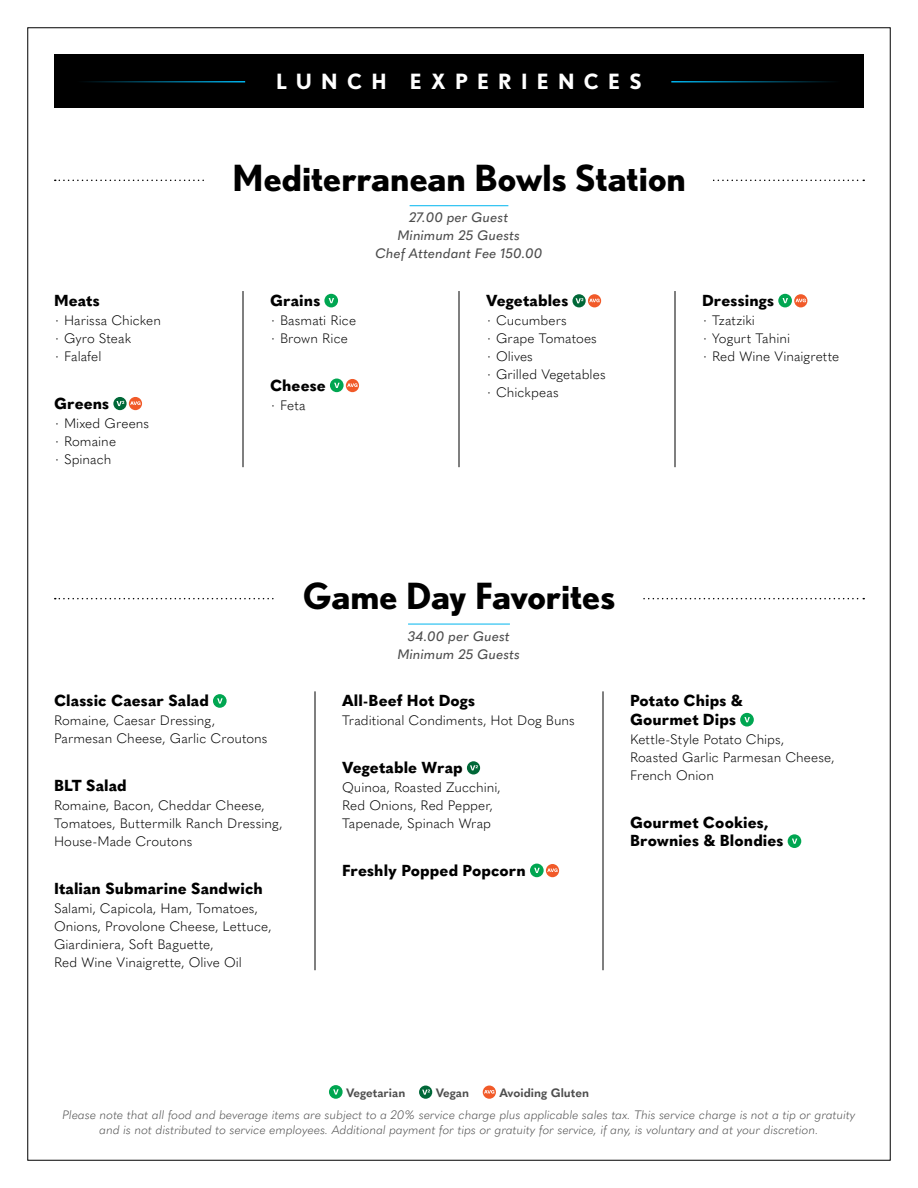
<style>
.page{position:relative;width:918px;height:1188px;background:#fff}
.page>*{position:absolute;margin:0;border:0;box-sizing:border-box;transform-origin:0 0}
.t1{font:700 36px "Nobel";letter-spacing:-.005em;color:#000}
.t2{font:700 21px "Nobel";letter-spacing:.44em;color:#fff}
.t3{font:800 15.75px/18.8px "Quasimoda";letter-spacing:.005em;color:#000}
.t4{font:300 13.5px/18px "Quasimoda";letter-spacing:.005em;color:#000}
.t5{font:italic 500 13.5px/18px "Quasimoda";letter-spacing:.01em;color:#4d4d4d;text-align:center}
.t6{font:italic 300 12px/15px "Quasimoda";color:#4d4d4d;text-align:center}
.t7{font:700 12px "Quasimoda";color:#4d4d4d}
</style>
<div class="page">
<div style="left:54px;top:54px;width:810px;height:54px;background:#000"></div>
<svg style="left:329px;top:1085px;width:14px;height:14px"></svg>
<svg style="left:419px;top:1086px;width:13px;height:13px"></svg>
<svg style="left:483px;top:1086px;width:13px;height:13px"></svg>
<svg style="left:55px;top:598px;width:809px;height:1px"></svg>
<div style="left:276px;top:575px;width:366px;height:45px;background:#fff"></div>
<hr style="left:408px;top:624px;width:102px;height:1px;background:#00b5ef">
<svg style="left:213px;top:694px;width:14px;height:14px"></svg>
<svg style="left:467px;top:761px;width:13px;height:13px"></svg>
<svg style="left:530px;top:864px;width:29px;height:13px"></svg>
<svg style="left:740px;top:713px;width:14px;height:14px"></svg>
<svg style="left:788px;top:834px;width:13px;height:14px"></svg>
<hr style="left:315px;top:691px;width:1px;height:279px;background:#000">
<hr style="left:603px;top:691px;width:1px;height:279px;background:#000">
<svg style="left:55px;top:180px;width:809px;height:1px"></svg>
<div style="left:205px;top:157px;width:508px;height:45px;background:#fff"></div>
<hr style="left:410px;top:205px;width:98px;height:1px;background:#00b5ef">
<svg style="left:113px;top:397px;width:29px;height:13px"></svg>
<svg style="left:324px;top:294px;width:14px;height:13px"></svg>
<svg style="left:330px;top:379px;width:29px;height:13px"></svg>
<svg style="left:572px;top:294px;width:29px;height:13px"></svg>
<svg style="left:778px;top:294px;width:29px;height:13px"></svg>
<hr style="left:243px;top:291px;width:1px;height:176px;background:#000">
<hr style="left:459px;top:291px;width:1px;height:176px;background:#000">
<hr style="left:675px;top:291px;width:1px;height:176px;background:#000">
<hr style="left:76px;top:81px;width:169px;height:1px;background:#00b5ef">
<hr style="left:671px;top:81px;width:170px;height:1px;background:#00b5ef">
<h2 class="t2" style="left:276px;top:69px;width:367px">LUNCH EXPERIENCES</h2>
<p class="t3" style="left:54px;top:290px;width:47px">Meats</p>
<p class="t4" style="left:54px;top:310px;width:108px">∙ Harissa Chicken ∙ Gyro Steak<br>∙ Falafel</p>
<p class="t3" style="left:54px;top:393px;width:57px">Greens</p>
<p class="t4" style="left:54px;top:413px;width:97px">∙ Mixed Greens ∙ Romaine<br>∙ Spinach</p>
<h1 class="t1" style="left:232px;top:156px;width:455px">Mediterranean Bowls Station</h1>
<p class="t5" style="left:376px;top:208px;width:168px">27.00 per Guest<br>Minimum 25 Guests<br>Chef Attendant Fee 150.00</p>
<p class="t3" style="left:270px;top:290px;width:52px">Grains</p>
<p class="t4" style="left:270px;top:310px;width:88px">∙ Basmati Rice ∙ Brown Rice</p>
<p class="t3" style="left:270px;top:375px;width:57px">Cheese</p>
<p class="t4" style="left:270px;top:395px;width:37px">∙ Feta</p>
<p class="t3" style="left:486px;top:290px;width:84px">Vegetables</p>
<p class="t4" style="left:486px;top:310px;width:121px">∙ Cucumbers<br>∙ Grape Tomatoes ∙ Olives<br>∙ Grilled Vegetables ∙ Chickpeas</p>
<p class="t3" style="left:702px;top:290px;width:74px">Dressings</p>
<p class="t4" style="left:702px;top:310px;width:139px">∙ Tzatziki<br>∙ Yogurt Tahini<br>∙ Red Wine Vinaigrette</p>
<h1 class="t1" style="left:303px;top:575px;width:314px">Game Day Favorites</h1>
<p class="t5" style="left:398px;top:626px;width:124px">34.00 per Guest<br>Minimum 25 Guests</p>
<p class="t3" style="left:54px;top:690px;width:156px">Classic Caesar Salad</p>
<p class="t4" style="left:54px;top:711px;width:215px">Romaine, Caesar Dressing,<br>Parmesan Cheese, Garlic Croutons</p>
<p class="t3" style="left:54px;top:775px;width:74px">BLT Salad</p>
<p class="t4" style="left:54px;top:795px;width:230px">Romaine, Bacon, Cheddar Cheese,<br>Tomatoes, Buttermilk Ranch Dressing,<br>House-Made Croutons</p>
<p class="t3" style="left:54px;top:878px;width:210px">Italian Submarine Sandwich</p>
<p class="t4" style="left:54px;top:898px;width:219px">Salami, Capicola, Ham, Tomatoes, Onions, Provolone Cheese, Lettuce, Giardiniera, Soft Baguette,<br>Red Wine Vinaigrette, Olive Oil</p>
<p class="t3" style="left:342px;top:690px;width:135px">All-Beef Hot Dogs</p>
<p class="t4" style="left:342px;top:711px;width:234px">Traditional Condiments, Hot Dog Buns</p>
<p class="t3" style="left:342px;top:757px;width:122px">Vegetable Wrap</p>
<p class="t4" style="left:342px;top:777px;width:160px">Quinoa, Roasted Zucchini,<br>Red Onions, Red Pepper,<br>Tapenade, Spinach Wrap</p>
<p class="t3" style="left:342px;top:860px;width:185px">Freshly Popped Popcorn</p>
<p class="t3" style="left:630px;top:690px;width:114px">Potato Chips &amp;<br>Gourmet Dips</p>
<p class="t4" style="left:630px;top:729px;width:206px">Kettle-Style Potato Chips,<br>Roasted Garlic Parmesan Cheese,<br>French Onion</p>
<p class="t3" style="left:630px;top:812px;width:155px">Gourmet Cookies,<br>Brownies &amp; Blondies</p>
<p class="t7" style="left:346px;top:1084px;width:61px">Vegetarian</p>
<p class="t7" style="left:436px;top:1084px;width:35px">Vegan</p>
<p class="t7" style="left:499px;top:1084px;width:91px">Avoiding Gluten</p>
<p class="t6" style="left:62px;top:1106px;width:795px">Please note that all food and beverage items are subject to a 20% service charge plus applicable sales tax. This service charge is not a tip or gratuity and is not distributed to service employees. Additional payment for tips or gratuity for service, if any, is voluntary and at your discretion.</p>
</div>
